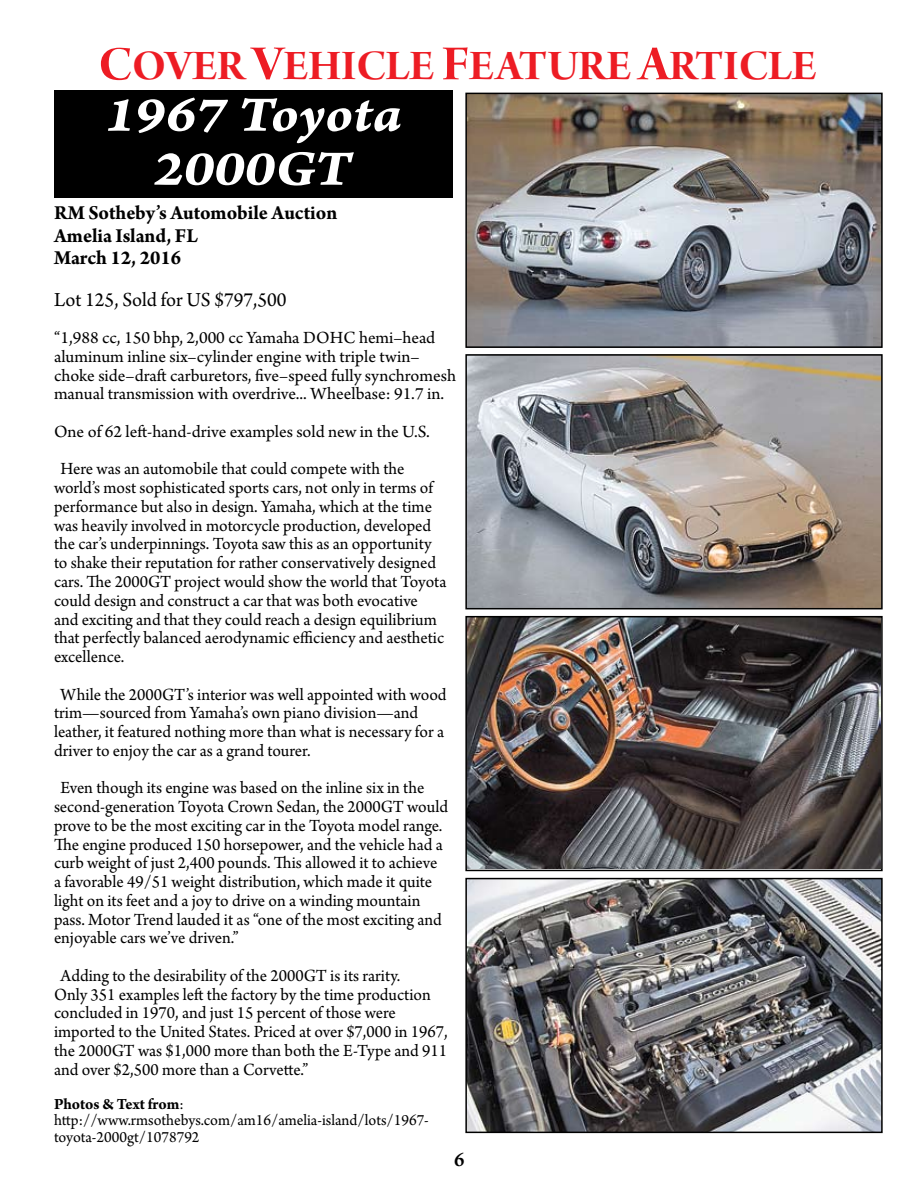
<style>
.page{position:relative;width:918px;height:1188px;background:#fff}
.page>*{position:absolute;margin:0;border:0;box-sizing:border-box;transform-origin:0 0}
.t1{font:52.5px/54px "Arno Pro Bold Italic Caption";color:#fff;text-align:center;scale:1.1 1}
.t2{font:45px "Arno Pro Bold Display";color:#ed1c24}
.t3{font:700 21px/22.5px "Arno Pro";letter-spacing:-.005em;color:#000}
.t4{font:21px "Arno Pro";color:#000}
.t5{font:600 21px "Arno Pro";color:#000}
.t6{font:18px/18.8px "Arno Pro";color:#000}
.t7{font:16.5px/16.5px "Arno Pro";color:#000}
.s1{font-size:51px}
.s2{font-size:52.5px}
.s3{font-weight:700}
</style>
<div class="page">
<div style="left:54px;top:90px;width:398px;height:108px;background:#000"></div>
<img style="left:468px;top:96px;width:412px;height:249px">
<div style="left:465px;top:93px;width:418px;height:255px;border:2px solid #000"></div>
<img style="left:468px;top:357px;width:412px;height:249px">
<div style="left:465px;top:354px;width:418px;height:255px;border:2px solid #000"></div>
<img style="left:468px;top:619px;width:412px;height:249px">
<div style="left:465px;top:616px;width:418px;height:255px;border:2px solid #000"></div>
<img style="left:468px;top:881px;width:412px;height:249px">
<div style="left:465px;top:878px;width:418px;height:255px;border:2px solid #000"></div>
<h2 class="t2" style="left:98px;top:41px;width:720px"><span class="s1">C</span>OVER <span class="s2">V</span>EHICLE <span class="s2">F</span>EATURE <span class="s2">A</span>RTICLE</h2>
<h1 class="t1" style="left:104px;top:89px;width:272px">1967 Toyota<br>2000GT</h1>
<p class="t3" style="left:54px;top:203px;width:285px">RM Sotheby’s Automobile Auction<br>Amelia Island, FL<br>March 12, 2016</p>
<p class="t4" style="left:54px;top:288px;width:234px">Lot 125, Sold for US $797,500</p>
<p class="t6" style="left:54px;top:329px;width:404px">“1,988 cc, 150 bhp, 2,000 cc Yamaha DOHC hemi–head aluminum inline six–cylinder engine with triple twin– choke side–draft carburetors, five–speed fully synchromesh manual transmission with overdrive... Wheelbase: 91.7 in.</p>
<p class="t6" style="left:61px;top:414px;width:371px;line-height:37.5px;text-indent:-7px">One of 62 left-hand-drive examples sold new in the U.S.<br>Here was an automobile that could compete with the</p>
<p class="t6" style="left:54px;top:479px;width:394px">world’s most sophisticated sports cars, not only in terms of performance but also in design. Yamaha, which at the time was heavily involved in motorcycle production, developed the car’s underpinnings. Toyota saw this as an opportunity to shake their reputation for rather conservatively designed cars. The 2000GT project would show the world that Toyota could design and construct a car that was both evocative and exciting and that they could reach a design equilibrium that perfectly balanced aerodynamic efficiency and aesthetic excellence.</p>
<p class="t6" style="left:54px;top:686px;width:394px;text-indent:7px">While the 2000GT’s interior was well appointed with wood trim—sourced from Yamaha’s own piano division—and leather, it featured nothing more than what is necessary for a driver to enjoy the car as a grand tourer.</p>
<p class="t6" style="left:54px;top:779px;width:396px;text-indent:7px">Even though its engine was based on the inline six in the second-generation Toyota Crown Sedan, the 2000GT would prove to be the most exciting car in the Toyota model range.<br>The engine produced 150 horsepower, and the vehicle had a curb weight of just 2,400 pounds. This allowed it to achieve a favorable 49/51 weight distribution, which made it quite light on its feet and a joy to drive on a winding mountain pass. Motor Trend lauded it as “one of the most exciting and enjoyable cars we’ve driven.”</p>
<p class="t6" style="left:54px;top:967px;width:395px;text-indent:7px">Adding to the desirability of the 2000GT is its rarity.<br>Only 351 examples left the factory by the time production concluded in 1970, and just 15 percent of those were imported to the United States. Priced at over $7,000 in 1967, the 2000GT was $1,000 more than both the E-Type and 911 and over $2,500 more than a Corvette.”</p>
<p class="t7" style="left:54px;top:1097px;width:376px"><span class="s3">Photos &amp; Text from</span>: http://www.rmsothebys.com/am16/amelia-island/lots/1967- toyota-2000gt/1078792</p>
<p class="t5" style="left:454px;top:1147px;width:12px">6</p>
</div>
